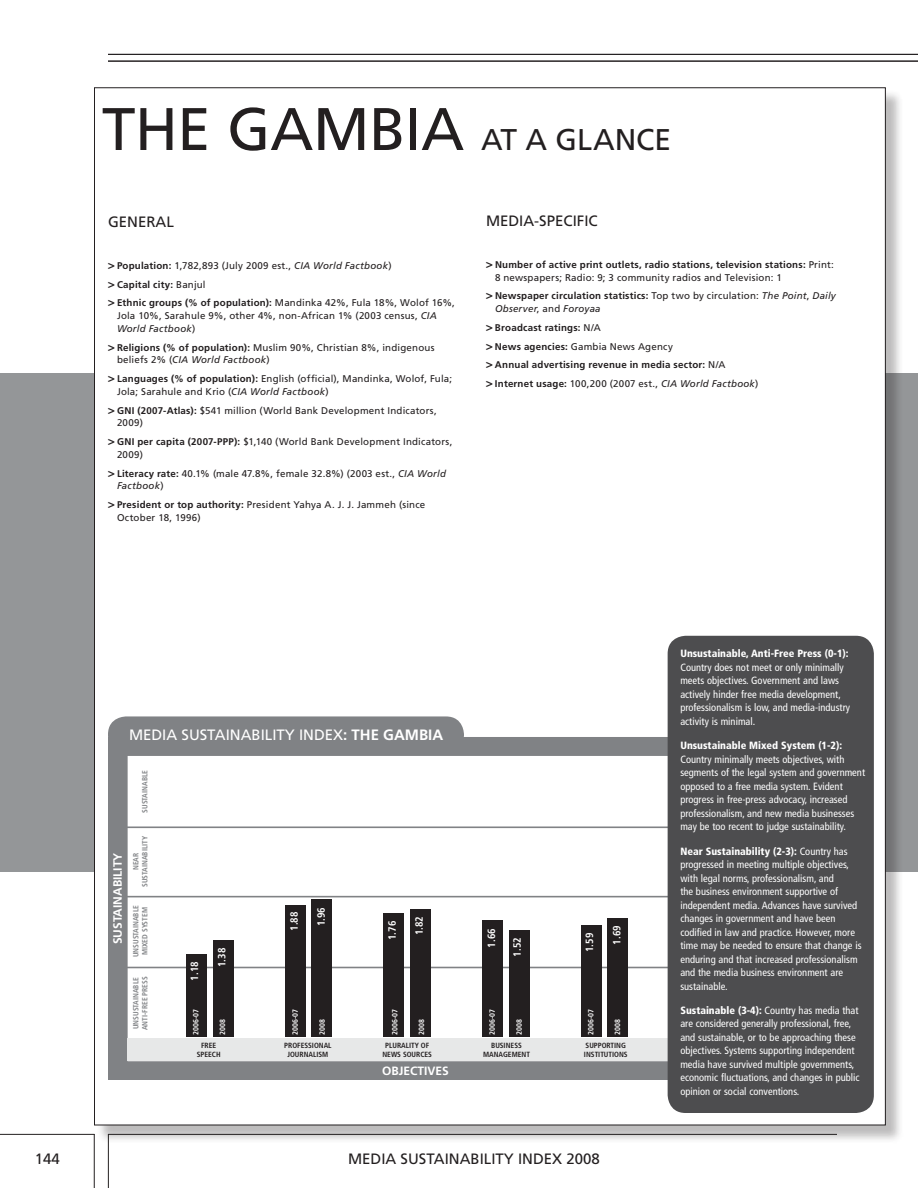
<style>
.page{position:relative;width:918px;height:1188px;background:#fff}
.page>*{position:absolute;margin:0;border:0;box-sizing:border-box;transform-origin:0 0}
.t1{font:60px "Frutiger LT Pro";color:#231f20}
.t2{font:30px "Frutiger LT Pro";letter-spacing:-.005em;color:#231f20}
.t3{font:15px "Frutiger LT Pro";color:#231f20}
.t4{font:15px "Frutiger LT Pro";color:#fff}
.t5{font:700 12px "Frutiger LT Pro";color:#fff}
.t6{font:condensed 10.5px/13.5px "Frutiger";color:#fff}
.t7{font:900 condensed 10.5px "Frutiger";color:#fff}
.t8{font:700 condensed 10.5px "Frutiger";color:#fff}
.t9{font:9.75px/12.8px "Frutiger LT Pro";letter-spacing:.02em;color:#231f20}
.t10{font:700 9.75px/18.8px "Frutiger LT Pro";letter-spacing:.02em;color:#231f20}
.t11{font:700 condensed 7.5px/9px "Frutiger";color:#231f20;text-align:center}
.t12{font:700 condensed 7.5px/9px "Frutiger";color:#808285}
.t13{font:700 condensed 7.5px "Frutiger";color:#fff}
.s1{font-weight:700;font-size:12px}
.s2{font-weight:700}
.s3{font-style:italic}
.s4{font-size:12px}
.s5{font-weight:400}
.s6{font-weight:400;font-style:italic}
.s7{font-weight:900}
</style>
<div class="page">
<hr style="left:0;top:1134px;width:94px;height:1px;background:#231f20">
<hr style="left:94px;top:1134px;width:1px;height:54px;background:#231f20">
<hr style="left:108px;top:1134px;width:1px;height:54px;background:#231f20">
<div style="left:0;top:373px;width:918px;height:499px;background:#949698"></div>
<hr style="left:108px;top:61px;width:810px;height:1px;background:#231f20">
<hr style="left:108px;top:54px;width:810px;height:1px;background:#231f20">
<div style="left:96px;top:90px;width:808px;height:1054px;background:#231f20;opacity:.3"></div>
<div style="left:94px;top:88px;width:791px;height:1037px;background:#fff"></div>
<svg style="left:108px;top:716px;width:560px;height:364px"></svg>
<div style="left:128px;top:1038px;width:709px;height:23px;background:#e7e8e8"></div>
<div style="left:668px;top:636px;width:206px;height:477px;background:#4d4d4f;border-radius:18px"></div>
<h1 class="t1" style="left:102px;top:94px;width:36px">the</h1>
<h1 class="t1" style="left:227px;top:94px;width:40px">gambia</h1>
<h2 class="t2" style="left:481px;top:122px;width:192px">AT A GLANCE</h2>
<h3 class="t3" style="left:108px;top:213px;width:21px">General</h3>
<p class="t9" style="left:108px;top:256px;width:349px;line-height:18.8px"><span class="s1">&gt;</span> <span class="s2">Population:</span> 1,782,893 (July 2009 est., <span class="s3">CIA World Factbook</span>)<br><span class="s1">&gt;</span> <span class="s2">Capital city:</span> Banjul<br><span class="s1">&gt;</span> <span class="s2">Ethnic groups (% of population):</span> Mandinka 42%, Fula 18%, Wolof 16%,</p>
<p class="t9" style="left:117px;top:309px;width:321px">Jola 10%, Sarahule 9%, other 4%, non-African 1% (2003 census, <span class="s3">CIA<br>World Factbook</span>)</p>
<p class="t9" style="left:117px;top:341px;width:319px;text-indent:-9px"><span class="s1">&gt;</span> <span class="s2">Religions (% of population):</span> Muslim 90%, Christian 8%, indigenous beliefs 2% (<span class="s3">CIA World Factbook</span>)</p>
<p class="t9" style="left:117px;top:372px;width:337px;text-indent:-9px"><span class="s1">&gt;</span> <span class="s2">Languages (% of population):</span> English (official), Mandinka, Wolof, Fula;<br>Jola; Sarahule and Krio (<span class="s3">CIA World Factbook</span>)</p>
<p class="t9" style="left:117px;top:404px;width:321px;text-indent:-9px"><span class="s1">&gt;</span> <span class="s2">GNI (2007-Atlas):</span> $541 million (World Bank Development Indicators,<br>2009)</p>
<p class="t9" style="left:117px;top:435px;width:337px;text-indent:-9px"><span class="s1">&gt;</span> <span class="s2">GNI per capita (2007-PPP):</span> $1,140 (World Bank Development Indicators,<br>2009)</p>
<p class="t9" style="left:117px;top:467px;width:330px;text-indent:-9px"><span class="s1">&gt;</span> <span class="s2">Literacy rate:</span> 40.1% (male 47.8%, female 32.8%) (2003 est., <span class="s3">CIA World<br>Factbook</span>)</p>
<p class="t9" style="left:117px;top:498px;width:310px;text-indent:-9px"><span class="s1">&gt;</span> <span class="s2">President or top authority:</span> President Yahya A. J. J. Jammeh (since<br>October 18, 1996)</p>
<h3 class="t3" style="left:486px;top:212px;width:24px">Media</h3>
<h3 class="t3" style="left:534px;top:212px;width:21px">-Specific</h3>
<p class="t10" style="left:495px;top:258px;width:340px;line-height:12.8px;text-indent:-9px"><span class="s4">&gt;</span> Number of active print outlets, radio stations, television stations: <span class="s5">Print:<br>8 newspapers; Radio: 9; 3 community radios and Television: 1</span></p>
<p class="t10" style="left:495px;top:290px;width:342px;line-height:12.8px;text-indent:-9px"><span class="s4">&gt;</span> Newspaper circulation statistics: <span class="s5">Top two by circulation:</span> <span class="s6">The Point</span><span class="s5">,</span> <span class="s6">Daily<br>Observer</span><span class="s5">, and</span> <span class="s6">Foroyaa</span></p>
<p class="t10" style="left:486px;top:318px;width:274px"><span class="s4">&gt;</span> Broadcast ratings: <span class="s5">N/A<br></span><span class="s4">&gt;</span> News agencies: <span class="s5">Gambia News Agency<br></span><span class="s4">&gt;</span> Annual advertising revenue in media sector: <span class="s5">N/A<br></span><span class="s4">&gt;</span> Internet usage: <span class="s5">100,200 (2007 est.,</span> <span class="s6">CIA World Factbook</span><span class="s5">)</span></p>
<h3 class="t4" style="left:129px;top:726px;width:316px">MEDIA SUSTAINABILITY INDEX<span class="s2">: THE GAMBIA</span></h3>
<p class="t5" style="left:111px;top:944px;width:93px;rotate:-90deg">SUSTAINABILITY</p>
<p class="t12" style="left:140px;top:813px;width:44px;rotate:-90deg">SUSTAINABLE</p>
<p class="t12" style="left:131px;top:887px;width:52px;text-align:center;rotate:-90deg">NEAR<br>SUSTAINABILITY</p>
<p class="t12" style="left:131px;top:957px;width:53px;rotate:-90deg">UNSUSTAINABLE<br>MIXED SYSTEM</p>
<p class="t12" style="left:131px;top:1030px;width:55px;rotate:-90deg">UNSUSTAINABLE<br>ANTI-FREE PRESS</p>
<p class="t8" style="left:188px;top:981px;width:21px;rotate:-90deg">1.18</p>
<p class="t8" style="left:216px;top:967px;width:21px;rotate:-90deg">1.38</p>
<p class="t8" style="left:288px;top:931px;width:21px;rotate:-90deg">1.88</p>
<p class="t8" style="left:315px;top:926px;width:21px;rotate:-90deg">1.96</p>
<p class="t8" style="left:386px;top:940px;width:21px;rotate:-90deg">1.76</p>
<p class="t8" style="left:413px;top:935px;width:21px;rotate:-90deg">1.82</p>
<p class="t8" style="left:485px;top:948px;width:21px;rotate:-90deg">1.66</p>
<p class="t8" style="left:511px;top:957px;width:21px;rotate:-90deg">1.52</p>
<p class="t8" style="left:583px;top:952px;width:21px;rotate:-90deg">1.59</p>
<p class="t8" style="left:610px;top:945px;width:21px;rotate:-90deg">1.69</p>
<p class="t13" style="left:191px;top:1035px;width:27px;rotate:-90deg">2006-07</p>
<p class="t13" style="left:218px;top:1035px;width:17px;rotate:-90deg">2008</p>
<p class="t13" style="left:291px;top:1035px;width:27px;rotate:-90deg">2006-07</p>
<p class="t13" style="left:318px;top:1035px;width:17px;rotate:-90deg">2008</p>
<p class="t13" style="left:390px;top:1035px;width:27px;rotate:-90deg">2006-07</p>
<p class="t13" style="left:417px;top:1035px;width:17px;rotate:-90deg">2008</p>
<p class="t13" style="left:488px;top:1035px;width:27px;rotate:-90deg">2006-07</p>
<p class="t13" style="left:515px;top:1035px;width:17px;rotate:-90deg">2008</p>
<p class="t13" style="left:586px;top:1035px;width:27px;rotate:-90deg">2006-07</p>
<p class="t13" style="left:613px;top:1035px;width:17px;rotate:-90deg">2008</p>
<p class="t11" style="left:197px;top:1041px;width:25px">FREE<br>SPEECH</p>
<p class="t11" style="left:284px;top:1041px;width:49px">PROFESSIONAL<br>JOURNALISM</p>
<p class="t11" style="left:382px;top:1041px;width:51px">PLURALITY OF<br>NEWS SOURCES</p>
<p class="t11" style="left:483px;top:1041px;width:48px">BUSINESS<br>MANAGEMENT</p>
<p class="t11" style="left:584px;top:1041px;width:45px;text-align:left">SUPPORTING<br>INSTITUTIONS</p>
<p class="t5" style="left:382px;top:1064px;width:68px">OBJECTIVES</p>
<h3 class="t3" style="left:35px;top:1150px;width:27px">144</h3>
<h3 class="t3" style="left:348px;top:1150px;width:253px">MEDIA SUSTAINABILITY INDEX 2008</h3>
<p class="t7" style="left:680px;top:647px;width:170px">Unsustainable, Anti-Free Press (0-1):</p>
<p class="t6" style="left:680px;top:661px;width:171px">Country does not meet or only minimally meets objectives. Government and laws actively hinder free media development, professionalism is low, and media-industry activity is minimal.</p>
<p class="t7" style="left:680px;top:739px;width:163px">Unsustainable Mixed System (1-2):</p>
<p class="t6" style="left:680px;top:752px;width:186px">Country minimally meets objectives, with segments of the legal system and government opposed to a free media system. Evident progress in free-press advocacy, increased professionalism, and new media businesses may be too recent to judge sustainability.</p>
<p class="t6" style="left:680px;top:844px;width:183px"><span class="s7">Near Sustainability (2-3):</span> Country has progressed in meeting multiple objectives, with legal norms, professionalism, and<br>the business environment supportive of independent media. Advances have survived changes in government and have been codified in law and practice. However, more time may be needed to ensure that change is enduring and that increased professionalism and the media business environment are sustainable.</p>
<p class="t6" style="left:680px;top:1004px;width:181px"><span class="s7">Sustainable (3-4):</span> Country has media that are considered generally professional, free, and sustainable, or to be approaching these objectives. Systems supporting independent media have survived multiple governments, economic fluctuations, and changes in public opinion or social conventions.</p>
</div>
